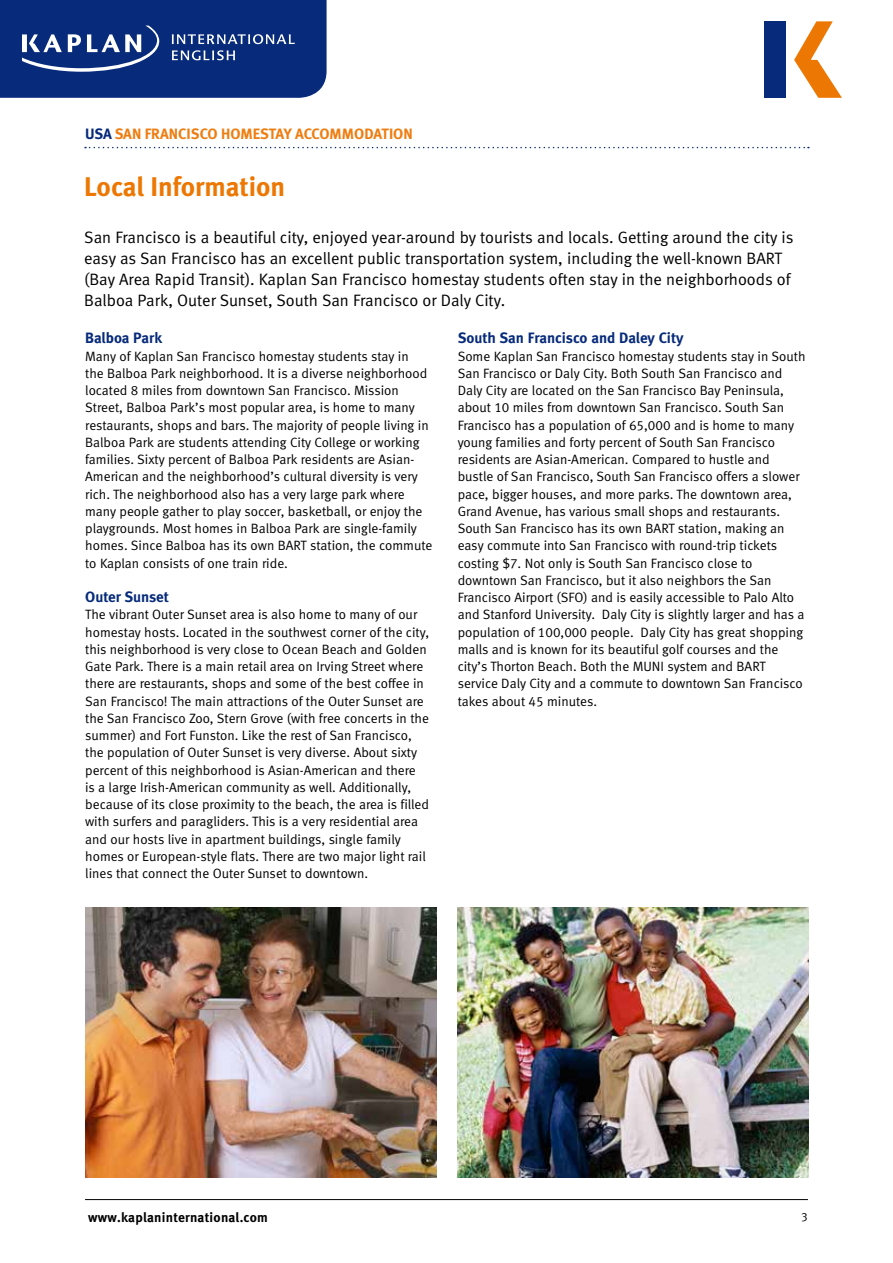
<style>
.page{position:relative;width:893px;height:1263px;background:#fff}
.page>*{position:absolute;margin:0;border:0;box-sizing:border-box;transform-origin:0 0}
.t1{font:27px "Meta Bold LF";color:#ed7703}
.t2{font:16.5px/21px "Meta Normal LF";color:#000}
.t3{font:15px "Meta Bold LF";color:#072b7a}
.t4{font:15px "Meta Bold LF";color:#ee7d11}
.t5{font:13.5px/17.2px "Meta Normal LF";color:#000}
.t6{font:13.5px "Meta Bold LF";letter-spacing:.02em;color:#000}
.t7{font:12px "Meta Normal LF";color:#000}
.s1{color:#072b7a}
</style>
<div class="page">
<hr style="left:85px;top:1199px;width:723px;height:1px;background:#000">
<div style="left:764px;top:21px;width:21px;height:77px;background:#072b7a"></div>
<svg style="left:794px;top:21px;width:48px;height:77px"></svg>
<svg style="left:0;top:0;width:327px;height:98px;background:#183983"></svg>
<svg style="left:85px;top:147px;width:724px;height:1px"></svg>
<img style="left:458px;top:907px;width:351px;height:270px">
<img style="left:85px;top:907px;width:351px;height:270px">
<p class="t4" style="left:85px;top:125px;width:329px"><span class="s1">USA</span> SAN FRANCISCO HOMESTAY ACCOMMODATION</p>
<h1 class="t1" style="left:84px;top:170px;width:202px">Local Information</h1>
<p class="t2" style="left:84px;top:226px;width:711px">San Francisco is a beautiful city, enjoyed year-around by tourists and locals. Getting around the city is easy as San Francisco has an excellent public transportation system, including the well-known BART (Bay Area Rapid Transit). Kaplan San Francisco homestay students often stay in the neighborhoods of Balboa Park, Outer Sunset, South San Francisco or Daly City.</p>
<p class="t3" style="left:458px;top:329px;width:227px">South San Francisco and Daley City</p>
<p class="t5" style="left:458px;top:347px;width:349px">Some Kaplan San Francisco homestay students stay in South San Francisco or Daly City. Both South San Francisco and Daly City are located on the San Francisco Bay Peninsula, about 10 miles from downtown San Francisco. South San Francisco has a population of 65,000 and is home to many young families and forty percent of South San Francisco residents are Asian-American. Compared to hustle and bustle of San Francisco, South San Francisco offers a slower pace, bigger houses, and more parks. The downtown area, Grand Avenue, has various small shops and restaurants.<br>South San Francisco has its own BART station, making an easy commute into San Francisco with round-trip tickets costing $7. Not only is South San Francisco close to downtown San Francisco, but it also neighbors the San Francisco Airport (SFO) and is easily accessible to Palo Alto and Stanford University. Daly City is slightly larger and has a population of 100,000 people. Daly City has great shopping malls and is known for its beautiful golf courses and the city’s Thorton Beach. Both the MUNI system and BART service Daly City and a commute to downtown San Francisco takes about 45 minutes.</p>
<p class="t3" style="left:85px;top:329px;width:79px">Balboa Park</p>
<p class="t5" style="left:85px;top:347px;width:349px">Many of Kaplan San Francisco homestay students stay in<br>the Balboa Park neighborhood. It is a diverse neighborhood located 8 miles from downtown San Francisco. Mission Street, Balboa Park’s most popular area, is home to many restaurants, shops and bars. The majority of people living in Balboa Park are students attending City College or working families. Sixty percent of Balboa Park residents are Asian-American and the neighborhood’s cultural diversity is very rich. The neighborhood also has a very large park where many people gather to play soccer, basketball, or enjoy the playgrounds. Most homes in Balboa Park are single-family homes. Since Balboa has its own BART station, the commute to Kaplan consists of one train ride.</p>
<p class="t3" style="left:85px;top:588px;width:85px">Outer Sunset</p>
<p class="t5" style="left:85px;top:606px;width:345px">The vibrant Outer Sunset area is also home to many of our homestay hosts. Located in the southwest corner of the city, this neighborhood is very close to Ocean Beach and Golden Gate Park. There is a main retail area on Irving Street where there are restaurants, shops and some of the best coffee in San Francisco! The main attractions of the Outer Sunset are the San Francisco Zoo, Stern Grove (with free concerts in the summer) and Fort Funston. Like the rest of San Francisco, the population of Outer Sunset is very diverse. About sixty percent of this neighborhood is Asian-American and there<br>is a large Irish-American community as well. Additionally, because of its close proximity to the beach, the area is filled with surfers and paragliders. This is a very residential area and our hosts live in apartment buildings, single family homes or European-style flats. There are two major light rail lines that connect the Outer Sunset to downtown.</p>
<p class="t6" style="left:88px;top:1210px;width:181px">www.kaplaninternational.com</p>
<p class="t7" style="left:801px;top:1210px;width:8px">3</p>
</div>
